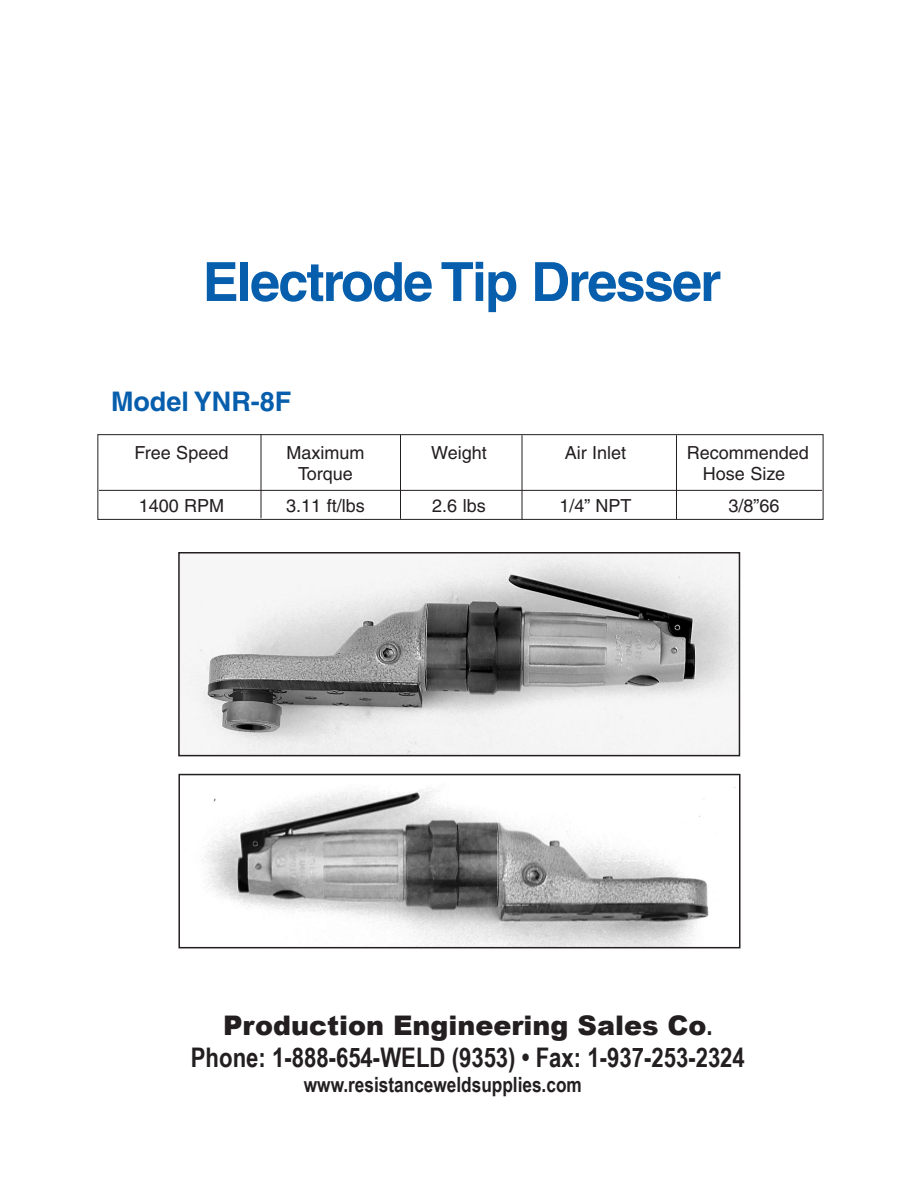
<style>
.page{position:relative;width:918px;height:1188px;background:#fff}
.page>*{position:absolute;margin:0;border:0;box-sizing:border-box;transform-origin:0 0}
.t1{font:700 54px "Helvetica";letter-spacing:-.035em;color:#065ead}
.t2{font:700 27px "Arial Narrow";color:#231f20}
.t3{font:900 27px "Arial";color:#231f20}
.t4{font:700 27px "Helvetica";color:#065ead}
.t5{font:700 21px "Arial Narrow";color:#231f20}
.t6{font:18px "Helvetica";color:#231f20}
.s1{font-family:"Arial Narrow";font-weight:700}
</style>
<div class="page">
<svg style="left:97px;top:434px;width:727px;height:86px"></svg>
<hr style="left:261px;top:434px;width:1px;height:84px;background:#231f20">
<hr style="left:400px;top:435px;width:1px;height:84px;background:#231f20">
<hr style="left:522px;top:435px;width:1px;height:84px;background:#231f20">
<hr style="left:676px;top:435px;width:1px;height:84px;background:#231f20">
<img style="left:181px;top:555px;width:556px;height:198px">
<div style="left:178px;top:552px;width:562px;height:204px;border:2px solid #231f20"></div>
<img style="left:202px;top:787px;width:533px;height:158px">
<div style="left:178px;top:774px;width:563px;height:174px;border:2px solid #231f20"></div>
<h1 class="t1" style="left:203px;top:262px;width:520px">Electrode Tip Dresser</h1>
<h2 class="t4" style="left:111px;top:392px;width:182px">Model YNR-8F</h2>
<p class="t6" style="left:135px;top:446px;width:95px">Free Speed</p>
<p class="t6" style="left:287px;top:446px;width:79px">Maximum</p>
<p class="t6" style="left:431px;top:446px;width:57px">Weight</p>
<p class="t6" style="left:565px;top:446px;width:63px">Air Inlet</p>
<p class="t6" style="left:687px;top:446px;width:124px">Recommended</p>
<p class="t6" style="left:298px;top:467px;width:56px">Torque</p>
<p class="t6" style="left:703px;top:467px;width:84px">Hose Size</p>
<p class="t6" style="left:139px;top:499px;width:87px">1400 RPM</p>
<p class="t6" style="left:286px;top:499px;width:80px">3.11 ft/lbs</p>
<p class="t6" style="left:432px;top:499px;width:55px">2.6 lbs</p>
<p class="t6" style="left:560px;top:499px;width:73px">1/4” NPT</p>
<p class="t6" style="left:729px;top:499px;width:53px">3/8”66</p>
<h2 class="t3" style="left:223px;top:1005px;width:491px">Production Engineering Sales Co<span class="s1">.</span></h2>
<h2 class="t2" style="left:191px;top:1037px;width:556px">Phone: 1-888-654-WELD (9353) • Fax: 1-937-253-2324</h2>
<p class="t5" style="left:304px;top:1069px;width:279px">www.resistanceweldsupplies.com</p>
</div>
